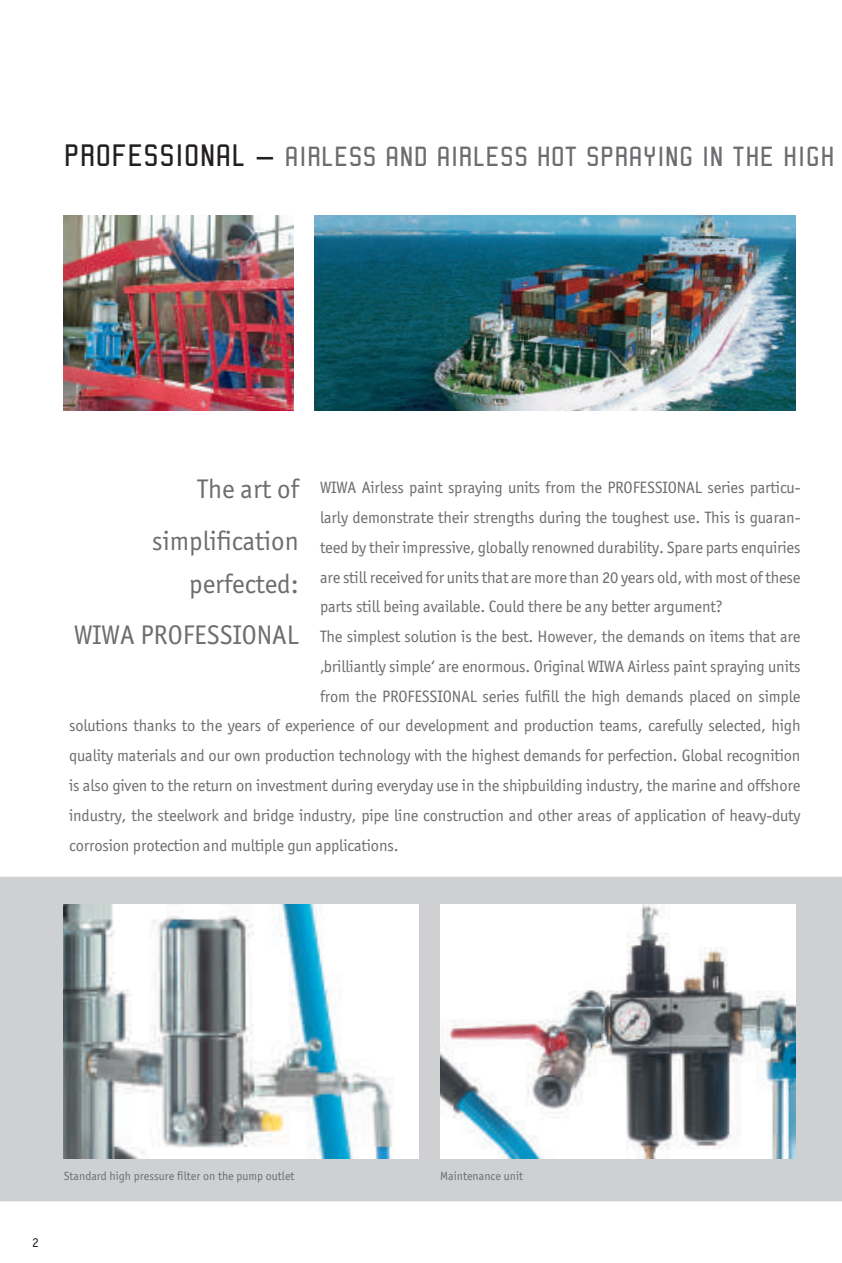
<style>
.page{position:relative;width:842px;height:1263px;background:#fff}
.page>*{position:absolute;margin:0;border:0;box-sizing:border-box;transform-origin:0 0}
.t1{font:28.8px "Robust ICG";color:#6c6d70}
.t2{font:27px/51.8px "Officina San ITC";color:#6c6d70;text-align:right}
.t3{font:16.5px "Officina San ITC";letter-spacing:-.01em;color:#6c6d70}
.t4{font:13.5px "Officina San ITC";color:#231f20}
.t5{font:12px "Officina San ITC";color:#6c6d70}
.s1{font-size:32.25px;color:#231f20}
</style>
<div class="page">
<div style="left:0;top:877px;width:842px;height:324px;background:#cfd0d2"></div>
<img style="left:64px;top:215px;width:229px;height:196px">
<img style="left:315px;top:215px;width:480px;height:196px">
<img style="left:440px;top:904px;width:355px;height:254px">
<img style="left:64px;top:904px;width:355px;height:254px">
<h1 class="t1" style="left:64px;top:141px;width:772px"><span class="s1">PROFESSIONAL –</span> AIRLESS AND AIRLESS HOT SPRAYING IN THE HIGH</h1>
<h2 class="t2" style="left:152px;top:463px;width:148px">The art of simplification</h2>
<h2 class="t2" style="left:74px;top:558px;width:226px">perfected:<br>WIWA PROFESSIONAL</h2>
<p class="t3" style="left:320px;top:478px;width:482px">WIWA Airless paint spraying units from the PROFESSIONAL series particu-</p>
<p class="t3" style="left:320px;top:508px;width:482px">larly demonstrate their strengths during the toughest use. This is guaran-</p>
<p class="t3" style="left:320px;top:538px;width:482px">teed by their impressive, globally renowned durability. Spare parts enquiries</p>
<p class="t3" style="left:320px;top:567px;width:482px">are still received for units that are more than 20 years old, with most of these</p>
<p class="t3" style="left:320px;top:597px;width:404px">parts still being available. Could there be any better argument?</p>
<p class="t3" style="left:320px;top:627px;width:482px">The simplest solution is the best. However, the demands on items that are</p>
<p class="t3" style="left:320px;top:657px;width:482px">‚brilliantly simple‘ are enormous. Original WIWA Airless paint spraying units</p>
<p class="t3" style="left:320px;top:686px;width:482px">from the PROFESSIONAL series fulfill the high demands placed on simple</p>
<p class="t3" style="left:69px;top:716px;width:733px">solutions thanks to the years of experience of our development and production teams, carefully selected, high</p>
<p class="t3" style="left:69px;top:746px;width:733px">quality materials and our own production technology with the highest demands for perfection. Global recognition</p>
<p class="t3" style="left:69px;top:776px;width:733px">is also given to the return on investment during everyday use in the shipbuilding industry, the marine and offshore</p>
<p class="t3" style="left:69px;top:806px;width:733px">industry, the steelwork and bridge industry, pipe line construction and other areas of application of heavy-duty</p>
<p class="t3" style="left:69px;top:835px;width:331px">corrosion protection and multiple gun applications.</p>
<p class="t4" style="left:32px;top:1235px;width:8px">2</p>
<p class="t5" style="left:64px;top:1169px;width:232px">Standard high pressure filter on the pump outlet</p>
<p class="t5" style="left:440px;top:1169px;width:84px">Maintenance unit</p>
</div>
